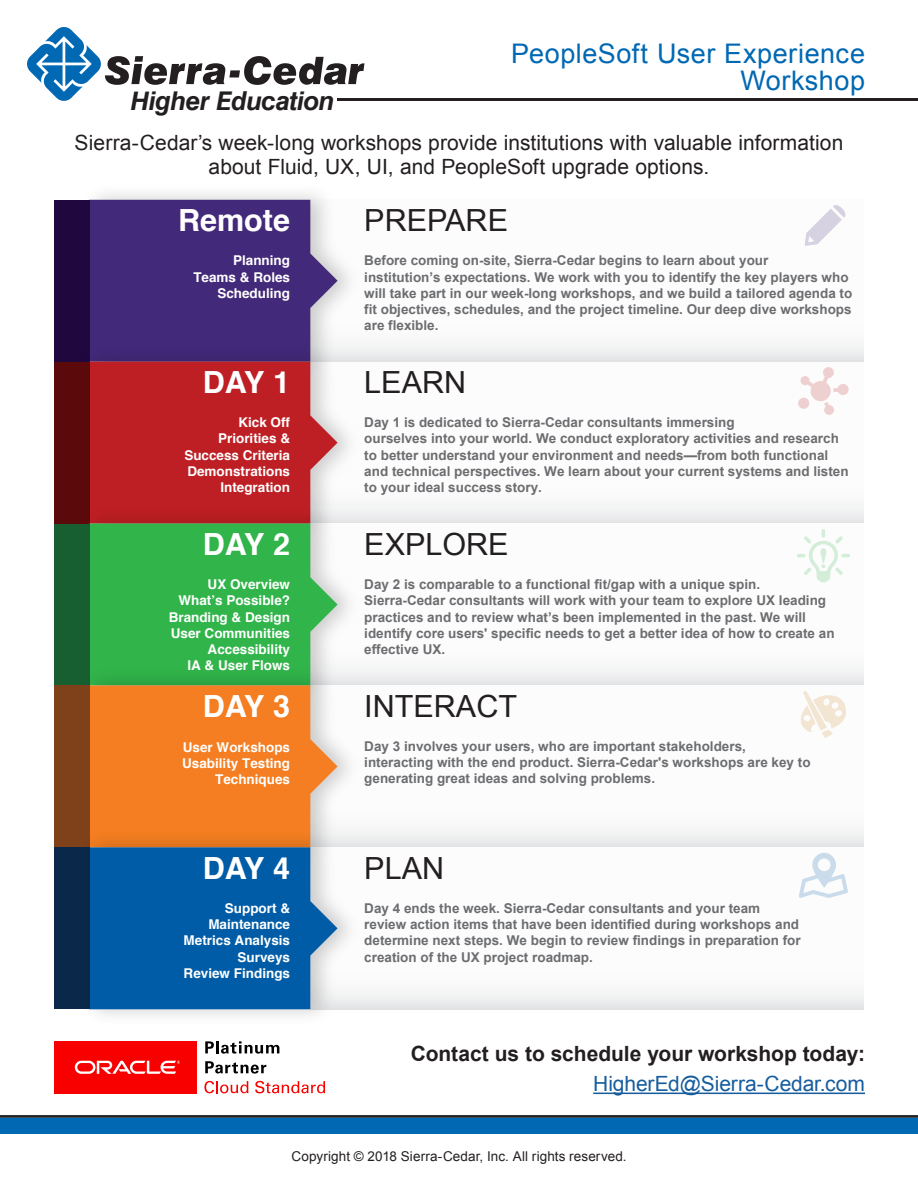
<style>
.page{position:relative;width:918px;height:1188px;background:#fff}
.page>*{position:absolute;margin:0;border:0;box-sizing:border-box;transform-origin:0 0}
.t1{font:30.6px "Arial";color:#231f20}
.t2{font:700 30.6px "Helvetica";color:#fff}
.t3{font:27px/27px "Arial";letter-spacing:.02em;color:#0168b3;text-align:right}
.t4{font:italic 700 25.8px "Swiss 721 BT";letter-spacing:-.02em;color:#231f20}
.t5{font:21px/24px "Arial";letter-spacing:.005em;color:#231f20;text-align:center}
.Body{font:700 21px "Arial";color:#231f20}
.Body-2{font:21px "Arial";letter-spacing:-.005em;color:#175d9e}
.t6{font:700 13.5px/16.2px "Arial";color:#6c6d70}
.t7{font:700 13.5px/16.2px "Helvetica";color:#fff;text-align:right}
.t8{font:13.5px "Arial";letter-spacing:.01em;color:#231f20}
</style>
<div class="page">
<hr style="left:0;top:1115px;width:918px;height:3px;background:#231f20">
<div style="left:0;top:1118px;width:918px;height:16px;background:#0168b3"></div>
<svg style="left:27px;top:27px;width:337px;height:74px"></svg>
<hr style="left:338px;top:98px;width:580px;height:3px;background:#231f20">
<div style="left:310px;top:362px;width:554px;height:162px;background:linear-gradient(to bottom,#fff,#f5f5f5)"></div>
<div style="left:310px;top:200px;width:554px;height:162px;background:linear-gradient(to bottom,#fff,#f5f5f5)"></div>
<img style="left:89px;top:193px;width:283px;height:194px">
<div style="left:54px;top:200px;width:35px;height:162px;background:#20083f"></div>
<img style="left:338px;top:338px;width:33px;height:162px">
<div style="left:54px;top:362px;width:35px;height:162px;background:#5c090b"></div>
<img style="left:338px;top:500px;width:33px;height:125px">
<div style="left:54px;top:524px;width:35px;height:161px;background:#175f30"></div>
<div style="left:54px;top:685px;width:35px;height:162px;background:#7e411a"></div>
<svg style="left:89px;top:200px;width:249px;height:809px;background:#786963"></svg>
<div style="left:54px;top:847px;width:35px;height:162px;background:#0a294a"></div>
<svg style="left:805px;top:205px;width:40px;height:41px"></svg>
<svg style="left:801px;top:691px;width:45px;height:47px"></svg>
<svg style="left:799px;top:853px;width:49px;height:45px"></svg>
<svg style="left:797px;top:529px;width:53px;height:53px"></svg>
<div style="left:798px;top:398px;width:11px;height:11px;background:#efd0d1;border-radius:50%"></div>
<svg style="left:800px;top:367px;width:49px;height:48px"></svg>
<svg style="left:205px;top:1041px;width:74px;height:13px"></svg>
<svg style="left:205px;top:1061px;width:61px;height:13px"></svg>
<svg style="left:204px;top:1081px;width:44px;height:12px"></svg>
<svg style="left:255px;top:1081px;width:70px;height:12px"></svg>
<div style="left:54px;top:1041px;width:143px;height:52px;background:#f80000"></div>
<svg style="left:75px;top:1061px;width:105px;height:13px"></svg>
<hr style="left:593px;top:1093px;width:272px;height:1px;background:#175d9e">
<h3 class="t4" style="left:131px;top:85px;width:205px">Higher Education</h3>
<p class="t3" style="left:511px;top:40px;width:355px">PeopleSoft User Experience<br>Workshop</p>
<p class="t5" style="left:75px;top:131px;width:770px">Sierra-Cedar’s week-long workshops provide institutions with valuable information about Fluid, UX, UI, and PeopleSoft upgrade options.</p>
<p class="t2" style="left:178px;top:196px;width:114px">Remote</p>
<p class="t7" style="left:193px;top:253px;width:98px">Planning<br>Teams &amp; Roles<br>Scheduling</p>
<p class="t2" style="left:203px;top:358px;width:89px">DAY 1</p>
<p class="t7" style="left:184px;top:415px;width:107px">Kick Off<br>Priorities &amp;<br>Success Criteria<br>Demonstrations<br>Integration</p>
<p class="t2" style="left:203px;top:520px;width:89px">DAY 2</p>
<p class="t7" style="left:169px;top:576px;width:123px">UX Overview<br>What’s Possible?<br>Branding &amp; Design<br>User Communities<br>Accessibility<br>IA &amp; User Flows</p>
<p class="t2" style="left:203px;top:682px;width:89px">DAY 3</p>
<p class="t7" style="left:182px;top:739px;width:109px">User Workshops<br>Usability Testing<br>Techniques</p>
<p class="t2" style="left:203px;top:844px;width:89px">DAY 4</p>
<p class="t7" style="left:184px;top:900px;width:108px">Support &amp;<br>Maintenance<br>Metrics Analysis<br>Surveys<br>Review Findings</p>
<p class="t1" style="left:364px;top:201px;width:145px">PREPARE</p>
<p class="t6" style="left:364px;top:253px;width:490px">Before coming on-site, Sierra-Cedar begins to learn about your<br>institution’s expectations. We work with you to identify the key players who will take part in our week-long workshops, and we build a tailored agenda to fit objectives, schedules, and the project timeline. Our deep dive workshops are flexible.</p>
<p class="t1" style="left:364px;top:363px;width:103px">LEARN</p>
<p class="t6" style="left:364px;top:415px;width:486px">Day 1 is dedicated to Sierra-Cedar consultants immersing<br>ourselves into your world. We conduct exploratory activities and research to better understand your environment and needs—from both functional and technical perspectives. We learn about your current systems and listen to your ideal success story.</p>
<p class="t1" style="left:364px;top:524px;width:146px">EXPLORE</p>
<p class="t6" style="left:364px;top:577px;width:472px">Day 2 is comparable to a functional fit/gap with a unique spin.<br>Sierra-Cedar consultants will work with your team to explore UX leading practices and to review what’s been implemented in the past. We will identify core users' specific needs to get a better idea of how to create an effective UX.</p>
<p class="t1" style="left:364px;top:686px;width:154px">INTERACT</p>
<p class="t6" style="left:364px;top:739px;width:448px">Day 3 involves your users, who are important stakeholders, interacting with the end product. Sierra-Cedar's workshops are key to generating great ideas and solving problems.</p>
<p class="t1" style="left:364px;top:848px;width:81px">PLAN</p>
<p class="t6" style="left:364px;top:901px;width:438px">Day 4 ends the week. Sierra-Cedar consultants and your team review action items that have been identified during workshops and determine next steps. We begin to review findings in preparation for creation of the UX project roadmap.</p>
<p class="Body" style="left:411px;top:1040px;width:456px">Contact us to schedule your workshop today:</p>
<p class="Body-2" style="left:593px;top:1070px;width:273px">HigherEd@Sierra-Cedar.com</p>
<p class="t8" style="left:292px;top:1147px;width:337px">Copyright © 2018 Sierra-Cedar, Inc. All rights reserved.</p>
</div>
